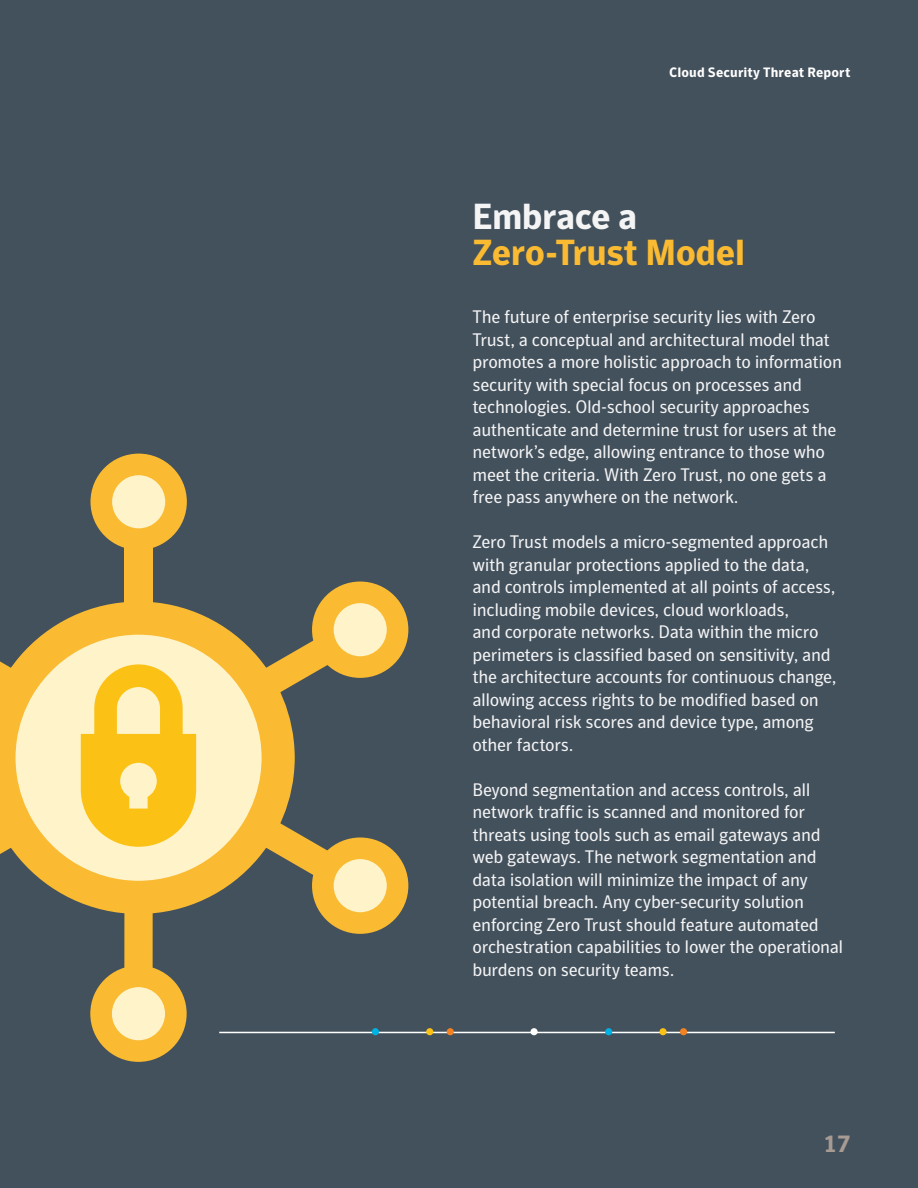
<style>
.page{position:relative;width:918px;height:1188px;background:#43515c}
.page>*{position:absolute;margin:0;border:0;box-sizing:border-box;transform-origin:0 0}
.Body_H2_Folio{font:700 36px/36px "Symantec Sans";letter-spacing:-.015em;color:#faba31}
.t1{font:700 24px "Symantec Sans";color:#a79b94}
.Body_-_Folio{font:18px/22.5px "Symantec Sans";letter-spacing:-.02em;color:#f4f4f5}
.t2{font:700 13.5px "Symantec Sans";letter-spacing:.01em;color:#fff}
.s1{color:#f4f4f5}
</style>
<div class="page">
<svg style="left:0;top:602px;width:295px;height:312px;background:#e5c570"></svg>
<div style="left:124px;top:530px;width:29px;height:90px;background:#faba31"></div>
<svg style="left:0;top:661px;width:25px;height:39px"></svg>
<svg style="left:0;top:815px;width:26px;height:39px"></svg>
<div style="left:124px;top:899px;width:29px;height:86px;background:#faba31"></div>
<svg style="left:90px;top:454px;width:97px;height:94px"></svg>
<svg style="left:252px;top:582px;width:156px;height:118px"></svg>
<svg style="left:252px;top:815px;width:156px;height:119px"></svg>
<svg style="left:90px;top:966px;width:97px;height:96px"></svg>
<hr style="left:219px;top:1032px;width:616px;height:1px;background:#fff">
<div style="left:605px;top:1028px;width:7px;height:7px;background:#00b2e3;border-radius:50%"></div>
<div style="left:530px;top:1028px;width:8px;height:7px;background:#fff;border-radius:50%"></div>
<div style="left:372px;top:1028px;width:7px;height:7px;background:#00b2e3;border-radius:50%"></div>
<div style="left:659px;top:1028px;width:8px;height:7px;background:#fbc115;border-radius:50%"></div>
<div style="left:426px;top:1028px;width:7px;height:7px;background:#fbc115;border-radius:50%"></div>
<div style="left:680px;top:1028px;width:7px;height:7px;background:#f58220;border-radius:50%"></div>
<div style="left:447px;top:1028px;width:7px;height:7px;background:#f58220;border-radius:50%"></div>
<p class="t2" style="left:669px;top:64px;width:183px">Cloud Security Threat Report</p>
<p class="Body_H2_Folio" style="left:472px;top:199px;width:274px"><span class="s1">Embrace a<br></span>Zero-Trust Model</p>
<p class="Body_-_Folio" style="left:472px;top:306px;width:371px">The future of enterprise security lies with Zero Trust, a conceptual and architectural model that promotes a more holistic approach to information security with special focus on processes and technologies. Old-school security approaches authenticate and determine trust for users at the network’s edge, allowing entrance to those who meet the criteria. With Zero Trust, no one gets a free pass anywhere on the network.</p>
<p class="Body_-_Folio" style="left:472px;top:531px;width:366px">Zero Trust models a micro-segmented approach with granular protections applied to the data, and controls implemented at all points of access, including mobile devices, cloud workloads,<br>and corporate networks. Data within the micro perimeters is classified based on sensitivity, and the architecture accounts for continuous change, allowing access rights to be modified based on behavioral risk scores and device type, among other factors.</p>
<p class="Body_-_Folio" style="left:472px;top:778px;width:372px">Beyond segmentation and access controls, all network traffic is scanned and monitored for threats using tools such as email gateways and web gateways. The network segmentation and data isolation will minimize the impact of any potential breach. Any cyber-security solution enforcing Zero Trust should feature automated orchestration capabilities to lower the operational burdens on security teams.</p>
<p class="t1" style="left:824px;top:1129px;width:28px">17</p>
</div>
